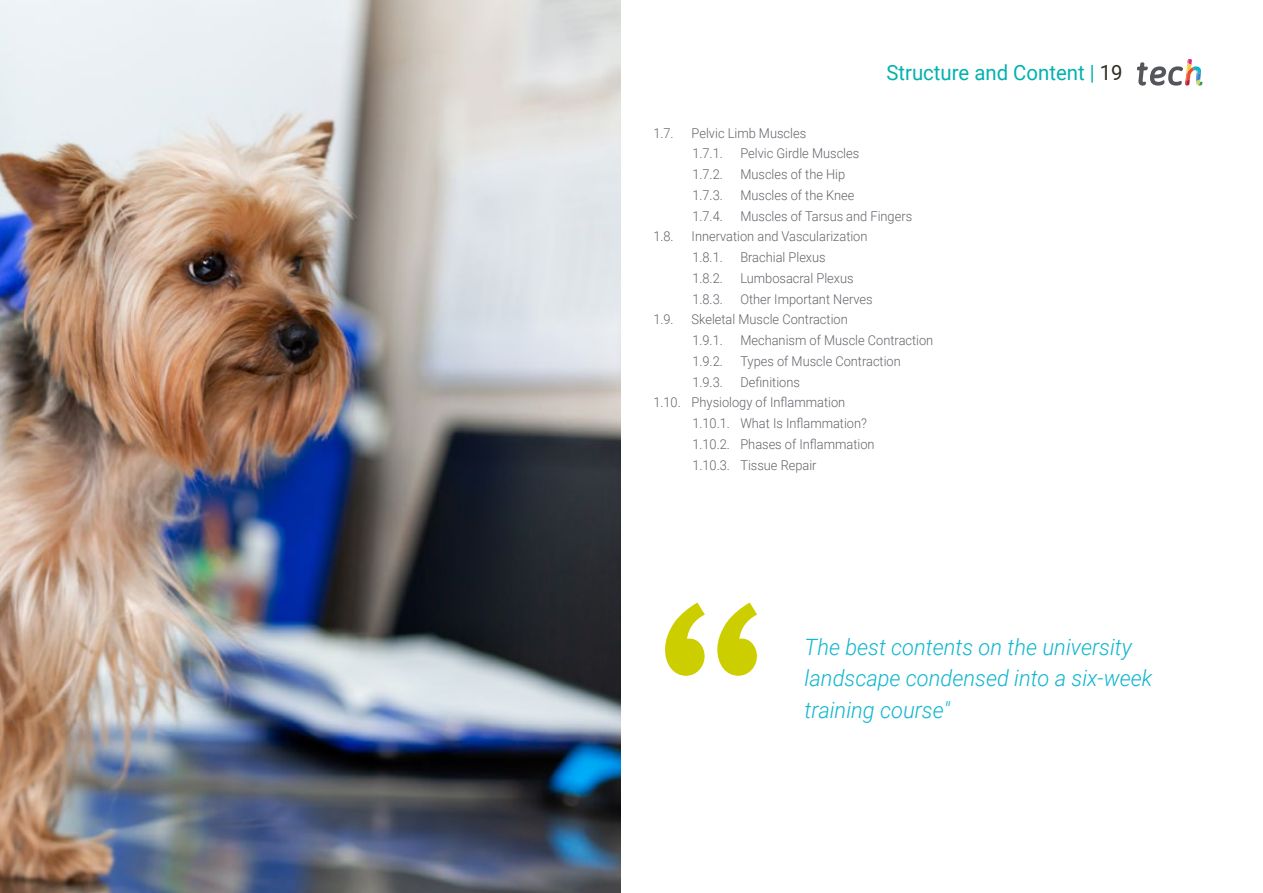
<style>
.page{position:relative;width:1263px;height:893px;background:#fff}
.page>*{position:absolute;margin:0;border:0;box-sizing:border-box;transform-origin:0 0}
.Destacados{font:italic 300 22.5px/31.5px "Roboto";color:#0fb6cf}
.Sección___Pag{font:21px "Roboto";color:#00b2af}
.Temario_nivel_2{font:300 13.5px "Roboto";color:#61646a;scale:.95 1}
.Temario1{font:300 13.5px "Roboto";color:#61646a;scale:.95 1}
.s1{color:#312e20}
</style>
<div class="page">
<img style="left:0;top:0;width:621px;height:893px">
<svg style="left:1137px;top:59px;width:65px;height:27px"></svg>
<svg style="left:665px;top:603px;width:92px;height:73px"></svg>
<p class="Sección___Pag" style="left:886px;top:57px;width:238px">Structure and Content | <span class="s1">19</span></p>
<p class="Temario1" style="left:653px;top:123px;width:23px">1.7.</p>
<p class="Temario1" style="left:692px;top:123px;width:122px">Pelvic Limb Muscles</p>
<p class="Temario_nivel_2" style="left:692px;top:144px;width:34px">1.7.1.</p>
<p class="Temario_nivel_2" style="left:740px;top:144px;width:127px">Pelvic Girdle Muscles</p>
<p class="Temario_nivel_2" style="left:692px;top:165px;width:34px">1.7.2.</p>
<p class="Temario_nivel_2" style="left:740px;top:165px;width:112px">Muscles of the Hip</p>
<p class="Temario_nivel_2" style="left:692px;top:186px;width:34px">1.7.3.</p>
<p class="Temario_nivel_2" style="left:740px;top:186px;width:122px">Muscles of the Knee</p>
<p class="Temario_nivel_2" style="left:692px;top:206px;width:34px">1.7.4.</p>
<p class="Temario_nivel_2" style="left:740px;top:206px;width:182px">Muscles of Tarsus and Fingers</p>
<p class="Temario1" style="left:653px;top:227px;width:23px">1.8.</p>
<p class="Temario1" style="left:692px;top:227px;width:187px">Innervation and Vascularization</p>
<p class="Temario_nivel_2" style="left:692px;top:248px;width:34px">1.8.1.</p>
<p class="Temario_nivel_2" style="left:740px;top:248px;width:91px">Brachial Plexus</p>
<p class="Temario_nivel_2" style="left:692px;top:269px;width:34px">1.8.2.</p>
<p class="Temario_nivel_2" style="left:740px;top:269px;width:121px">Lumbosacral Plexus</p>
<p class="Temario_nivel_2" style="left:692px;top:289px;width:34px">1.8.3.</p>
<p class="Temario_nivel_2" style="left:740px;top:289px;width:141px">Other Important Nerves</p>
<p class="Temario1" style="left:653px;top:310px;width:23px">1.9.</p>
<p class="Temario1" style="left:692px;top:310px;width:166px">Skeletal Muscle Contraction</p>
<p class="Temario_nivel_2" style="left:692px;top:331px;width:34px">1.9.1.</p>
<p class="Temario_nivel_2" style="left:740px;top:331px;width:205px">Mechanism of Muscle Contraction</p>
<p class="Temario_nivel_2" style="left:692px;top:352px;width:34px">1.9.2.</p>
<p class="Temario_nivel_2" style="left:740px;top:352px;width:170px">Types of Muscle Contraction</p>
<p class="Temario_nivel_2" style="left:692px;top:372px;width:34px">1.9.3.</p>
<p class="Temario_nivel_2" style="left:740px;top:372px;width:64px">Definitions</p>
<p class="Temario1" style="left:653px;top:393px;width:203px">1.10. Physiology of Inflammation</p>
<p class="Temario_nivel_2" style="left:692px;top:414px;width:185px">1.10.1. What Is Inflammation?</p>
<p class="Temario_nivel_2" style="left:692px;top:435px;width:193px">1.10.2. Phases of Inflammation</p>
<p class="Temario_nivel_2" style="left:692px;top:455px;width:132px">1.10.3. Tissue Repair</p>
<p class="Destacados" style="left:805px;top:630px;width:349px">The best contents on the university landscape condensed into a six-week training course"</p>
</div>
